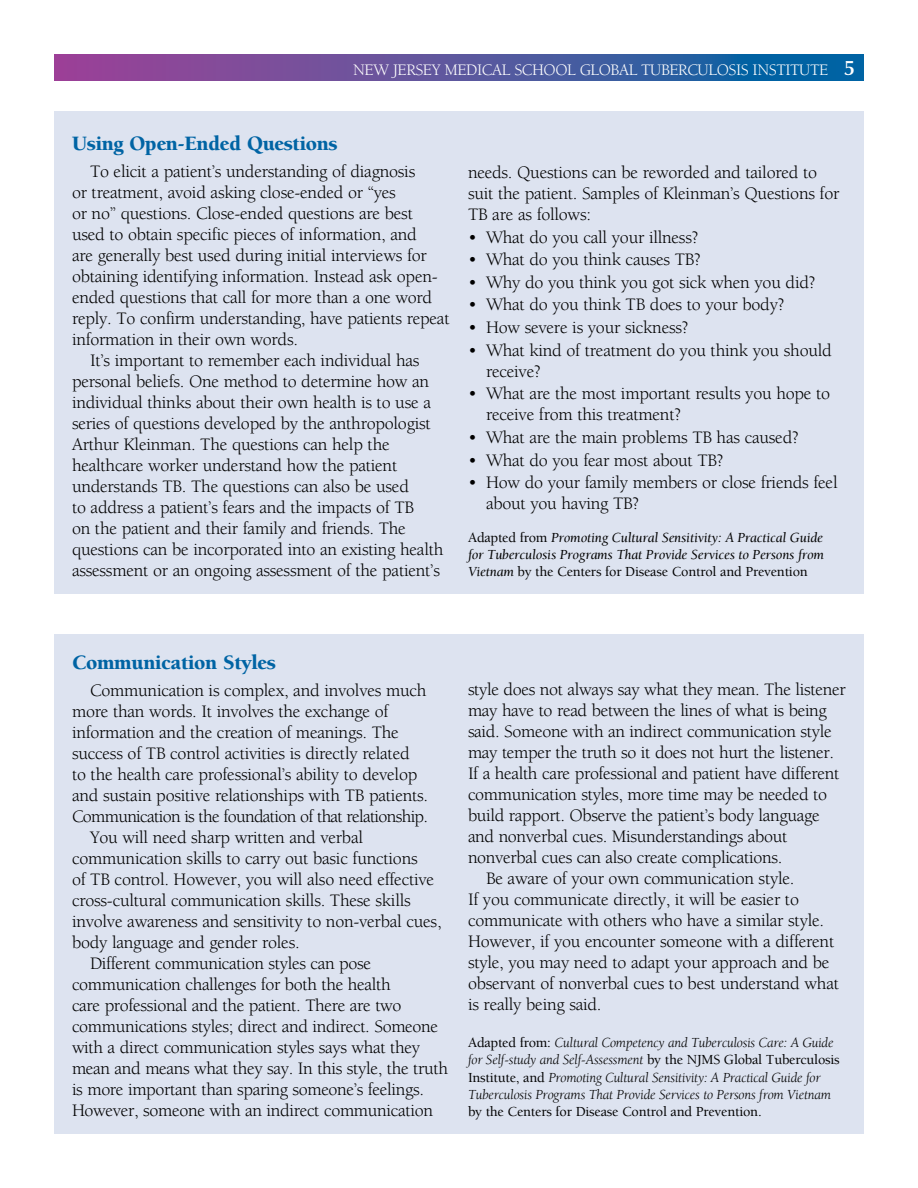
<style>
.page{position:relative;width:918px;height:1188px;background:#fff}
.page>*{position:absolute;margin:0;border:0;box-sizing:border-box;transform-origin:0 0}
.t1{font:900 21px "Berkeley";letter-spacing:-.015em;color:#0064a4}
.t2{font:600 21px "Optima";color:#fff}
.t3{font:18px/21px "Berkeley";letter-spacing:-.015em;color:#000}
.t4{font:18px "Berkeley";letter-spacing:-.04em;color:#000}
.t5{font:16.5px "Berkeley";letter-spacing:-.025em;color:#fff}
.t6{font:italic 14.25px/17.2px "Berkeley";letter-spacing:-.015em;color:#000}
.t7{font:italic 14.25px/17.2px "Berkeley";letter-spacing:-.015em;color:#000;text-align:justify}
.t8{font:500 14.25px "Berkeley";letter-spacing:-.015em;color:#000}
.s1{font-weight:500;font-style:normal}
</style>
<div class="page">
<svg style="left:54px;top:54px;width:810px;height:27px;background:#53559d"></svg>
<div style="left:54px;top:112px;width:810px;height:482px;background:#dde3f0"></div>
<div style="left:54px;top:634px;width:810px;height:500px;background:#dde3f0"></div>
<p class="t5" style="left:353px;top:61px;width:54px">New Jersey</p>
<p class="t5" style="left:444px;top:61px;width:23px">Medical</p>
<p class="t5" style="left:514px;top:61px;width:20px">School</p>
<p class="t5" style="left:580px;top:61px;width:22px">Global</p>
<p class="t5" style="left:641px;top:61px;width:19px">Tuberculosis</p>
<p class="t5" style="left:753px;top:61px;width:15px">Institute</p>
<p class="t2" style="left:844px;top:56px;width:12px">5</p>
<p class="t1" style="left:72px;top:132px;width:267px">Using Open-Ended Questions</p>
<p class="t3" style="left:90px;top:161px;width:327px">To elicit a patient’s understanding of diagnosis</p>
<p class="t3" style="left:72px;top:182px;width:325px">or treatment, avoid asking close-ended or “yes</p>
<p class="t3" style="left:72px;top:203px;width:343px">or no” questions. Close-ended questions are best</p>
<p class="t3" style="left:72px;top:224px;width:346px">used to obtain specific pieces of information, and</p>
<p class="t3" style="left:72px;top:245px;width:356px">are generally best used during initial interviews for</p>
<p class="t3" style="left:72px;top:266px;width:367px">obtaining identifying information. Instead ask open-</p>
<p class="t3" style="left:72px;top:287px;width:362px">ended questions that call for more than a one word</p>
<p class="t3" style="left:72px;top:308px;width:379px">reply. To confirm understanding, have patients repeat</p>
<p class="t3" style="left:72px;top:329px;width:228px">information in their own words.</p>
<p class="t3" style="left:90px;top:350px;width:331px">It’s important to remember each individual has</p>
<p class="t3" style="left:72px;top:371px;width:359px">personal beliefs. One method to determine how an</p>
<p class="t3" style="left:72px;top:392px;width:361px">individual thinks about their own health is to use a</p>
<p class="t3" style="left:72px;top:413px;width:360px">series of questions developed by the anthropologist</p>
<p class="t3" style="left:72px;top:434px;width:319px">Arthur Kleinman. The questions can help the</p>
<p class="t3" style="left:72px;top:455px;width:327px">healthcare worker understand how the patient</p>
<p class="t3" style="left:72px;top:476px;width:339px">understands TB. The questions can also be used</p>
<p class="t3" style="left:72px;top:497px;width:344px">to address a patient’s fears and the impacts of TB</p>
<p class="t3" style="left:72px;top:518px;width:335px">on the patient and their family and friends. The</p>
<p class="t3" style="left:72px;top:539px;width:373px">questions can be incorporated into an existing health</p>
<p class="t3" style="left:72px;top:560px;width:370px">assessment or an ongoing assessment of the patient’s</p>
<p class="t3" style="left:468px;top:162px;width:373px">needs. Questions can be reworded and tailored to suit the patient. Samples of Kleinman’s Questions for<br>TB are as follows:</p>
<p class="t3" style="left:468px;top:227px;width:232px">• What do you call your illness?</p>
<p class="t3" style="left:468px;top:249px;width:234px">• What do you think causes TB?</p>
<p class="t3" style="left:468px;top:272px;width:349px">• Why do you think you got sick when you did?</p>
<p class="t3" style="left:468px;top:295px;width:318px">• What do you think TB does to your body?</p>
<p class="t3" style="left:468px;top:317px;width:222px">• How severe is your sickness?</p>
<p class="t3" style="left:486px;top:340px;width:347px;text-indent:-18px">• What kind of treatment do you think you should receive?</p>
<p class="t3" style="left:486px;top:384px;width:346px;text-indent:-18px">• What are the most important results you hope to receive from this treatment?</p>
<p class="t3" style="left:468px;top:427px;width:332px">• What are the main problems TB has caused?</p>
<p class="t3" style="left:468px;top:450px;width:257px">• What do you fear most about TB?</p>
<p class="t3" style="left:486px;top:473px;width:353px;text-indent:-18px">• How do your family members or close friends feel about you having TB?</p>
<p class="t7" style="left:468px;top:529px;width:358px"><span class="s1">Adapted from</span> Promoting Cultural Sensitivity: A Practical Guide for Tuberculosis Programs That Provide Services to Persons from Vietnam <span class="s1">by the Centers for Disease Control and Prevention</span></p>
<p class="t1" style="left:72px;top:651px;width:206px">Communication Styles</p>
<p class="t3" style="left:90px;top:680px;width:338px">Communication is complex, and involves much</p>
<p class="t3" style="left:72px;top:701px;width:318px">more than words. It involves the exchange of</p>
<p class="t3" style="left:72px;top:722px;width:328px">information and the creation of meanings. The</p>
<p class="t3" style="left:72px;top:743px;width:339px">success of TB control activities is directly related</p>
<p class="t3" style="left:72px;top:764px;width:347px">to the health care professional’s ability to develop</p>
<p class="t3" style="left:72px;top:785px;width:358px">and sustain positive relationships with TB patients.</p>
<p class="t4" style="left:72px;top:807px;width:358px">Communication is the foundation of that relationship.</p>
<p class="t3" style="left:90px;top:827px;width:275px">You will need sharp written and verbal</p>
<p class="t3" style="left:72px;top:848px;width:347px">communication skills to carry out basic functions</p>
<p class="t3" style="left:72px;top:869px;width:364px">of TB control. However, you will also need effective</p>
<p class="t3" style="left:72px;top:890px;width:340px">cross-cultural communication skills. These skills</p>
<p class="t3" style="left:72px;top:911px;width:371px">involve awareness and sensitivity to non-verbal cues,</p>
<p class="t3" style="left:72px;top:932px;width:229px">body language and gender roles.</p>
<p class="t3" style="left:90px;top:953px;width:283px">Different communication styles can pose</p>
<p class="t3" style="left:72px;top:974px;width:320px">communication challenges for both the health</p>
<p class="t3" style="left:72px;top:995px;width:331px">care professional and the patient. There are two</p>
<p class="t3" style="left:72px;top:1016px;width:368px">communications styles; direct and indirect. Someone</p>
<p class="t3" style="left:72px;top:1037px;width:350px">with a direct communication styles says what they</p>
<p class="t3" style="left:72px;top:1058px;width:378px">mean and means what they say. In this style, the truth</p>
<p class="t3" style="left:72px;top:1079px;width:354px">is more important than sparing someone’s feelings.</p>
<p class="t3" style="left:72px;top:1100px;width:363px">However, someone with an indirect communication</p>
<p class="t3" style="left:468px;top:680px;width:379px">style does not always say what they mean. The listener</p>
<p class="t3" style="left:468px;top:701px;width:360px">may have to read between the lines of what is being</p>
<p class="t3" style="left:468px;top:722px;width:365px">said. Someone with an indirect communication style</p>
<p class="t3" style="left:468px;top:743px;width:368px">may temper the truth so it does not hurt the listener.</p>
<p class="t3" style="left:468px;top:764px;width:373px">If a health care professional and patient have different</p>
<p class="t3" style="left:468px;top:785px;width:361px">communication styles, more time may be needed to</p>
<p class="t3" style="left:468px;top:806px;width:353px">build rapport. Observe the patient’s body language</p>
<p class="t3" style="left:468px;top:827px;width:321px">and nonverbal cues. Misunderstandings about</p>
<p class="t3" style="left:468px;top:848px;width:316px">nonverbal cues can also create complications.</p>
<p class="t3" style="left:486px;top:869px;width:310px">Be aware of your own communication style.</p>
<p class="t3" style="left:468px;top:890px;width:333px">If you communicate directly, it will be easier to</p>
<p class="t3" style="left:468px;top:911px;width:358px">communicate with others who have a similar style.</p>
<p class="t3" style="left:468px;top:932px;width:368px">However, if you encounter someone with a different</p>
<p class="t3" style="left:468px;top:953px;width:363px">style, you may need to adapt your approach and be</p>
<p class="t3" style="left:468px;top:974px;width:373px">observant of nonverbal cues to best understand what</p>
<p class="t3" style="left:468px;top:995px;width:135px">is really being said.</p>
<p class="t6" style="left:468px;top:1034px;width:373px"><span class="s1">Adapted from:</span> Cultural Competency and Tuberculosis Care: A Guide for Self-study and Self-Assessment <span class="s1">by the NJMS Global Tuberculosis Institute, and</span> Promoting Cultural Sensitivity: A Practical Guide for Tuberculosis Programs That Provide Services to Persons from Vietnam</p>
<p class="t8" style="left:468px;top:1104px;width:295px">by the Centers for Disease Control and Prevention.</p>
</div>
